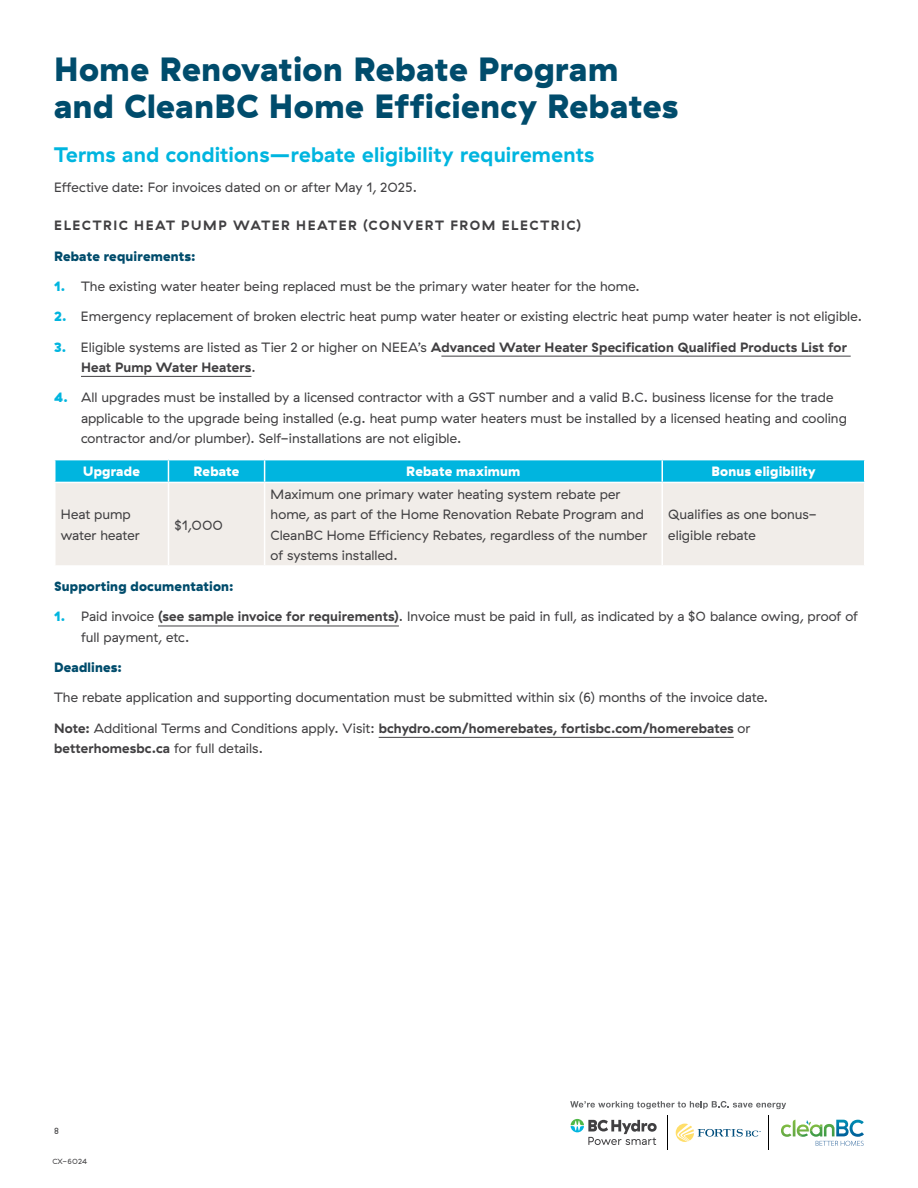
<style>
.page{position:relative;width:918px;height:1188px;background:#fff}
.page>*{position:absolute;margin:0;border:0;box-sizing:border-box;transform-origin:0 0}
.t1{font:900 33.6px/36.9px "GT Haptik";letter-spacing:.01em;color:#004c6c}
.SUBHEAD{font:700 21px "GT Haptik";letter-spacing:.01em;color:#00b5df}
.t2{font:13.5px/20.2px "GT Haptik";letter-spacing:.005em;color:#414042}
.ALT_SUBHEAD{font:700 13.5px/20.2px "GT Haptik";letter-spacing:.01em;color:#414042}
.t3{font:900 13.5px "GT Haptik";letter-spacing:.01em;color:#004c6c}
.ALT_SUBHEAD-2{font:700 13.5px "GT Haptik";letter-spacing:.12em;color:#414042}
.t4{font:900 13.5px "GT Haptik";letter-spacing:.01em;color:#fff}
.t5{font:9px "GT Haptik";color:#414042}
.t6{font:7.5px "GT Haptik";letter-spacing:.015em;color:#414042}
.s1{font-weight:900;color:#00b5df}
.s2{font-weight:400}
.s3{font-weight:700}
</style>
<div class="page">
<svg style="left:570px;top:1101px;width:216px;height:8px"></svg>
<svg style="left:676px;top:1124px;width:85px;height:18px"></svg>
<hr style="left:668px;top:1116px;width:1px;height:34px;background:#000">
<hr style="left:768px;top:1116px;width:1px;height:34px;background:#000">
<svg style="left:571px;top:1119px;width:86px;height:26px"></svg>
<svg style="left:781px;top:1120px;width:83px;height:26px"></svg>
<hr style="left:441px;top:356px;width:410px;height:1px;background:#414042">
<hr style="left:81px;top:376px;width:170px;height:1px;background:#414042">
<hr style="left:158px;top:626px;width:241px;height:1px;background:#414042">
<hr style="left:379px;top:737px;width:355px;height:1px;background:#414042">
<div style="left:56px;top:483px;width:808px;height:82px;background:#f1ede9"></div>
<svg style="left:55px;top:460px;width:809px;height:22px;background:#09b7e0"></svg>
<hr style="left:168px;top:483px;width:1px;height:82px;background:#fff">
<hr style="left:264px;top:483px;width:1px;height:82px;background:#fff">
<hr style="left:662px;top:483px;width:1px;height:82px;background:#fff">
<p class="t1" style="left:54px;top:51px;width:626px">Home Renovation Rebate Program and CleanBC Home Efficiency Rebates</p>
<p class="SUBHEAD" style="left:54px;top:141px;width:542px">Terms and conditions—rebate eligibility requirements</p>
<p class="t2" style="left:54px;top:178px;width:365px">Effective date: For invoices dated on or after May 1, 2025.</p>
<p class="ALT_SUBHEAD-2" style="left:54px;top:217px;width:529px">ELECTRIC HEAT PUMP WATER HEATER (CONVERT FROM ELECTRIC)</p>
<p class="t3" style="left:54px;top:247px;width:143px">Rebate requirements:</p>
<p class="t2" style="left:54px;top:276px;width:587px"><span class="s1">1.</span> The existing water heater being replaced must be the primary water heater for the home.</p>
<p class="t2" style="left:54px;top:307px;width:809px"><span class="s1">2.</span> Emergency replacement of broken electric heat pump water heater or existing electric heat pump water heater is not eligible.</p>
<p class="ALT_SUBHEAD" style="left:81px;top:337px;width:767px;text-indent:-27px"><span class="s1">3.</span> <span class="s2">Eligible systems are listed as Tier 2 or higher on NEEA’s</span> Advanced Water Heater Specification Qualified Products List for<br>Heat Pump Water Heaters<span class="s2">.</span></p>
<p class="t2" style="left:81px;top:388px;width:767px;text-indent:-27px"><span class="s1">4.</span> All upgrades must be installed by a licensed contractor with a GST number and a valid B.C. business license for the trade applicable to the upgrade being installed (e.g. heat pump water heaters must be installed by a licensed heating and cooling contractor and/or plumber). Self-installations are not eligible.</p>
<p class="t4" style="left:83px;top:463px;width:58px">Upgrade</p>
<p class="t4" style="left:194px;top:463px;width:47px">Rebate</p>
<p class="t4" style="left:406px;top:463px;width:116px">Rebate maximum</p>
<p class="t4" style="left:711px;top:463px;width:106px">Bonus eligibility</p>
<p class="t2" style="left:61px;top:505px;width:81px">Heat pump water heater</p>
<p class="t2" style="left:174px;top:515px;width:50px">$1,000</p>
<p class="t2" style="left:271px;top:485px;width:378px">Maximum one primary water heating system rebate per home, as part of the Home Renovation Rebate Program and CleanBC Home Efficiency Rebates, regardless of the number of systems installed.</p>
<p class="t2" style="left:668px;top:505px;width:150px">Qualifies as one bonus&shy;eligible rebate</p>
<p class="t3" style="left:54px;top:578px;width:181px">Supporting documentation:</p>
<p class="t2" style="left:81px;top:607px;width:779px;text-indent:-27px"><span class="s1">1.</span> Paid invoice <span class="s3">(see sample invoice for requirements)</span>. Invoice must be paid in full, as indicated by a $0 balance owing, proof of full payment, etc.</p>
<p class="t3" style="left:54px;top:659px;width:69px">Deadlines:</p>
<p class="t2" style="left:54px;top:688px;width:716px">The rebate application and supporting documentation must be submitted within six (6) months of the invoice date.</p>
<p class="ALT_SUBHEAD" style="left:54px;top:718px;width:698px">Note: <span class="s2">Additional Terms and Conditions apply. Visit:</span> bchydro.com/homerebates, fortisbc.com/homerebates <span class="s2">or </span>betterhomesbc.ca <span class="s2">for full details.</span></p>
<p class="t5" style="left:54px;top:1126px;width:6px">8</p>
<p class="t6" style="left:52px;top:1157px;width:36px">CX-6024</p>
</div>
